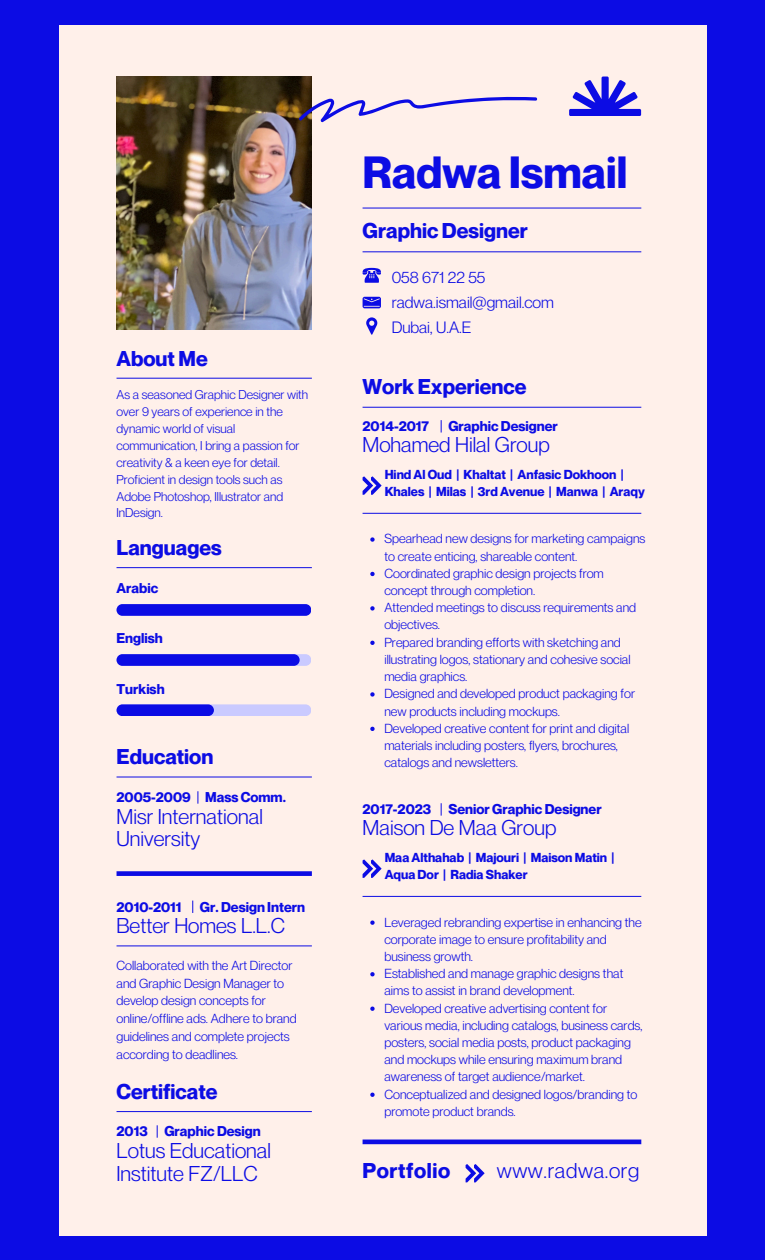
<style>
.page{position:relative;width:765px;height:1260px;background:#0c0ce4}
.page>*{position:absolute;margin:0;border:0;box-sizing:border-box;transform-origin:0 0}
.t1{font:700 44.12px "Neue Montreal";color:#0c0ce4}
.t2{font:21px/22.4px "Neue Montreal";color:#0c0ce4}
.t3{font:700 21px "Neue Montreal";color:#0c0ce4}
.t4{font:21px "Neue Montreal";letter-spacing:.03em;color:#0c0ce4}
.t5{font:700 21px "Neue Montreal";letter-spacing:.03em;color:#0c0ce4}
.t6{font:16.12px "Neue Montreal";color:#0c0ce4}
.t7{font:700 13.88px "Neue Montreal";color:#0c0ce4}
.t8{font:12.88px/17.2px "Neue Montreal";color:#0c0ce4}
.t9{font:700 12.75px/17.2px "Neue Montreal";color:#0c0ce4}
.t10{font:12.5px/16.9px "Neue Montreal";color:#0c0ce4}
</style>
<div class="page">
<div style="left:59px;top:25px;width:647px;height:1210px;background:#fff0ea"></div>
<img style="left:117px;top:77px;width:195px;height:253px">
<svg style="left:363px;top:268px;width:18px;height:15px"></svg>
<svg style="left:366px;top:317px;width:11px;height:18px"></svg>
<svg style="left:363px;top:297px;width:18px;height:11px"></svg>
<hr style="left:363px;top:251px;width:278px;height:1px;background:#0c0ce4">
<hr style="left:363px;top:208px;width:278px;height:1px;background:#0c0ce4">
<hr style="left:363px;top:407px;width:278px;height:1px;background:#0c0ce4">
<hr style="left:117px;top:378px;width:195px;height:1px;background:#0c0ce4">
<hr style="left:117px;top:567px;width:195px;height:1px;background:#0c0ce4">
<div style="left:117px;top:604px;width:194px;height:12px;background:#0c0ce4;border-radius:6px"></div>
<div style="left:117px;top:654px;width:194px;height:12px;background:#cacaff;border-radius:6px"></div>
<div style="left:117px;top:654px;width:183px;height:12px;background:#0c0ce4;border-radius:6px"></div>
<svg style="left:569px;top:77px;width:72px;height:39px"></svg>
<svg style="left:298px;top:96px;width:240px;height:27px"></svg>
<svg style="left:197px;top:791px;width:1px;height:13px"></svg>
<div style="left:117px;top:704px;width:194px;height:12px;background:#cacaff;border-radius:6px"></div>
<div style="left:117px;top:704px;width:97px;height:12px;background:#0c0ce4;border-radius:6px"></div>
<hr style="left:117px;top:777px;width:195px;height:1px;background:#0c0ce4">
<svg style="left:192px;top:901px;width:1px;height:12px"></svg>
<hr style="left:117px;top:945px;width:195px;height:1px;background:#0c0ce4">
<hr style="left:117px;top:1111px;width:195px;height:1px;background:#0c0ce4">
<svg style="left:157px;top:1125px;width:1px;height:13px"></svg>
<hr style="left:363px;top:1140px;width:278px;height:4px;background:#0c0ce4">
<svg style="left:466px;top:1164px;width:18px;height:18px"></svg>
<hr style="left:363px;top:896px;width:278px;height:1px;background:#0c0ce4">
<svg style="left:441px;top:803px;width:1px;height:13px"></svg>
<svg style="left:363px;top:860px;width:18px;height:18px"></svg>
<svg style="left:370px;top:921px;width:5px;height:4px"></svg>
<svg style="left:370px;top:972px;width:5px;height:4px"></svg>
<svg style="left:370px;top:1007px;width:5px;height:4px"></svg>
<svg style="left:370px;top:1093px;width:5px;height:4px"></svg>
<hr style="left:363px;top:513px;width:278px;height:1px;background:#0c0ce4">
<svg style="left:441px;top:420px;width:1px;height:13px"></svg>
<svg style="left:363px;top:476px;width:18px;height:19px"></svg>
<svg style="left:370px;top:537px;width:5px;height:5px"></svg>
<svg style="left:370px;top:572px;width:5px;height:4px"></svg>
<svg style="left:370px;top:606px;width:5px;height:5px"></svg>
<svg style="left:370px;top:641px;width:5px;height:4px"></svg>
<svg style="left:370px;top:692px;width:5px;height:5px"></svg>
<svg style="left:370px;top:727px;width:5px;height:4px"></svg>
<div style="left:117px;top:871px;width:195px;height:5px;background:#0c0ce4"></div>
<p class="t3" style="left:117px;top:345px;width:93px">About Me</p>
<h5 class="t10" style="left:117px;top:386px;width:193px">As a seasoned Graphic Designer with over 9 years of experience in the dynamic world of visual communication, I bring a passion for creativity &amp; a keen eye for detail.<br>Proficient in design tools such as<br>Adobe Photoshop, Illustrator and<br>InDesign.</h5>
<p class="t3" style="left:117px;top:535px;width:107px">Languages</p>
<h2 class="t7" style="left:117px;top:580px;width:43px">Arabic</h2>
<h5 class="t7" style="left:117px;top:630px;width:48px">English</h5>
<p class="t7" style="left:117px;top:680px;width:50px">Turkish</p>
<h5 class="t3" style="left:117px;top:744px;width:98px">Education</h5>
<h3 class="t7" style="left:117px;top:789px;width:76px">2005-2009</h3>
<p class="t7" style="left:205px;top:789px;width:82px">Mass Comm.</p>
<h5 class="t2" style="left:117px;top:805px;width:148px">Misr International<br>University</h5>
<p class="t7" style="left:117px;top:898px;width:67px">2010-2011</p>
<h1 class="t7" style="left:200px;top:898px;width:107px">Gr. Design Intern</h1>
<p class="t2" style="left:117px;top:914px;width:170px">Better Homes L.L.C</p>
<h2 class="t8" style="left:117px;top:956px;width:182px;line-height:17.8px">Collaborated with the Art Director and Graphic Design Manager to develop design concepts for online/offline ads. Adhere to brand guidelines and complete projects according to deadlines.</h2>
<p class="t3" style="left:117px;top:1078px;width:103px">Certificate</p>
<h4 class="t7" style="left:117px;top:1123px;width:33px">2013</h4>
<p class="t7" style="left:164px;top:1123px;width:98px">Graphic Design</p>
<h4 class="t2" style="left:117px;top:1139px;width:156px">Lotus Educational<br>Institute FZ/LLC</h4>
<h4 class="t1" style="left:363px;top:146px;width:266px">Radwa Ismail</h4>
<h2 class="t3" style="left:363px;top:217px;width:167px">Graphic Designer</h2>
<h5 class="t6" style="left:392px;top:268px;width:95px">058 671 22 55</h5>
<h5 class="t6" style="left:392px;top:292px;width:164px">radwa.ismail@gmail.com</h5>
<h2 class="t6" style="left:392px;top:317px;width:81px">Dubai, U.A.E</h2>
<h2 class="t3" style="left:363px;top:373px;width:166px">Work Experience</h2>
<h3 class="t7" style="left:363px;top:418px;width:68px">2014-2017</h3>
<h6 class="t7" style="left:448px;top:418px;width:111px">Graphic Designer</h6>
<h5 class="t2" style="left:363px;top:433px;width:189px">Mohamed Hilal Group</h5>
<h3 class="t9" style="left:385px;top:465px;width:262px">Hind Al Oud | Khaltat | Anfasic Dokhoon |<br>Khales | Milas | 3rd Avenue | Manwa | Araqy</h3>
<h2 class="t8" style="left:384px;top:530px;width:263px">Spearhead new designs for marketing campaigns to create enticing, shareable content.</h2>
<h5 class="t8" style="left:384px;top:564px;width:221px">Coordinated graphic design projects from concept through completion.</h5>
<h5 class="t8" style="left:384px;top:599px;width:253px">Attended meetings to discuss requirements and objectives.</h5>
<h3 class="t8" style="left:384px;top:633px;width:248px">Prepared branding efforts with sketching and illustrating logos, stationary and cohesive social media graphics.</h3>
<h5 class="t8" style="left:384px;top:685px;width:252px">Designed and developed product packaging for new products including mockups.</h5>
<h5 class="t8" style="left:384px;top:719px;width:246px">Developed creative content for print and digital materials including posters, flyers, brochures, catalogs and newsletters.</h5>
<p class="t7" style="left:363px;top:801px;width:70px">2017-2023</p>
<p class="t7" style="left:448px;top:801px;width:155px">Senior Graphic Designer</p>
<p class="t2" style="left:363px;top:816px;width:195px">Maison De Maa Group</p>
<h5 class="t9" style="left:385px;top:848px;width:231px">Maa Althahab | Majouri | Maison Matin |<br>Aqua Dor | Radia Shaker</h5>
<p class="t8" style="left:384px;top:913px;width:259px">Leveraged rebranding expertise in enhancing the corporate image to ensure profitability and business growth.</p>
<h5 class="t8" style="left:384px;top:965px;width:240px">Established and manage graphic designs that aims to assist in brand development.</h5>
<h5 class="t8" style="left:384px;top:999px;width:260px">Developed creative advertising content for various media, including catalogs, business cards, posters, social media posts, product packaging and mockups while ensuring maximum brand awareness of target audience/market.</h5>
<h3 class="t8" style="left:384px;top:1085px;width:255px">Conceptualized and designed logos/branding to promote product brands.</h3>
<p class="t5" style="left:363px;top:1158px;width:89px">Portfolio</p>
<p class="t4" style="left:497px;top:1158px;width:144px">www.radwa.org</p>
</div>
